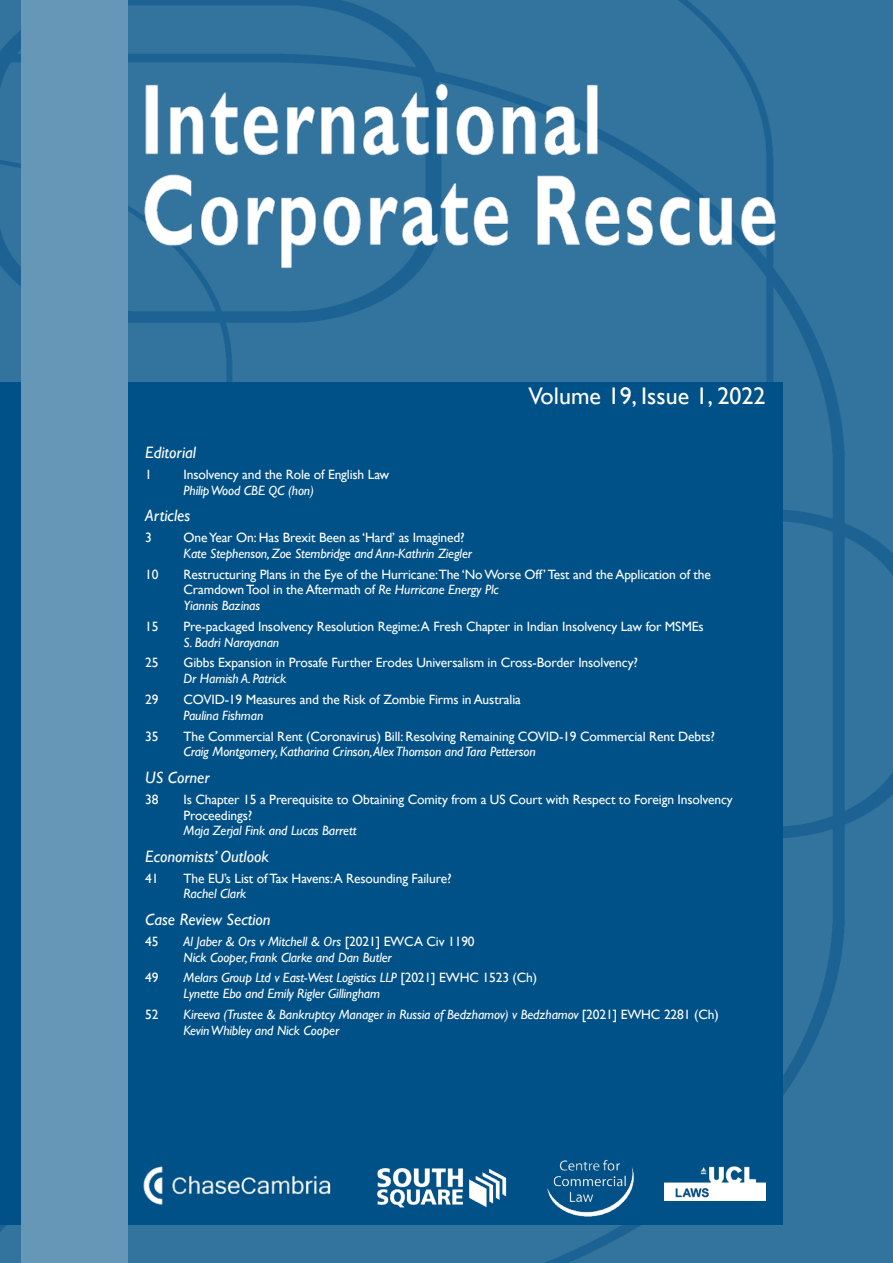
<style>
.page{position:relative;width:893px;height:1263px;background:#fff}
.page>*{position:absolute;margin:0;border:0;box-sizing:border-box;transform-origin:0 0}
.t1{font:24px "Gill Sans";color:#fff}
.t2{font:italic 16.5px "Gill Sans";color:#fff}
.t3{font:13.5px/15.8px "Gill Sans";letter-spacing:-.01em;color:#fff}
.t4{font:italic 13.5px/15.8px "Gill Sans";letter-spacing:-.01em;color:#fff}
.s1{font-style:italic}
.s2{font-style:normal}
</style>
<div class="page">
<img style="left:0;top:0;width:893px;height:1263px">
<div style="left:0;top:383px;width:782px;height:842px;background:#005187"></div>
<div style="left:21px;top:0;width:107px;height:1263px;background:#6697b7"></div>
<img style="left:137px;top:71px;width:643px;height:203px">
<img style="left:143px;top:1166px;width:188px;height:39px">
<img style="left:548px;top:1159px;width:86px;height:58px">
<img style="left:664px;top:1166px;width:101px;height:35px">
<img style="left:377px;top:1168px;width:130px;height:40px">
<h1 class="t1" style="left:528px;top:382px;width:238px">Volume 19, Issue 1, 2022</h1>
<p class="t2" style="left:145px;top:443px;width:52px">Editorial</p>
<p class="t3" style="left:145px;top:466px;width:8px">1</p>
<p class="t3" style="left:184px;top:466px;width:207px">Insolvency and the Role of English Law</p>
<p class="t4" style="left:184px;top:482px;width:132px">Philip Wood CBE QC (hon)</p>
<p class="t2" style="left:145px;top:506px;width:47px">Articles</p>
<p class="t3" style="left:145px;top:529px;width:8px">3</p>
<p class="t3" style="left:184px;top:529px;width:283px">One Year On: Has Brexit Been as ‘Hard’ as Imagined?</p>
<p class="t4" style="left:184px;top:545px;width:290px">Kate Stephenson, Zoe Stembridge and Ann-Kathrin Ziegler</p>
<p class="t3" style="left:145px;top:566px;width:15px">10</p>
<p class="t3" style="left:184px;top:566px;width:529px">Restructuring Plans in the Eye of the Hurricane:The ‘No Worse Off’ Test and the Application of the<br>Cramdown Tool in the Aftermath of <span class="s1">Re Hurricane Energy Plc<br>Yiannis Bazinas</span></p>
<p class="t3" style="left:145px;top:618px;width:15px">15</p>
<p class="t3" style="left:184px;top:618px;width:521px">Pre-packaged Insolvency Resolution Regime:A Fresh Chapter in Indian Insolvency Law for MSMEs</p>
<p class="t4" style="left:184px;top:634px;width:97px">S. Badri Narayanan</p>
<p class="t3" style="left:145px;top:655px;width:15px">25</p>
<p class="t3" style="left:184px;top:655px;width:456px">Gibbs Expansion in Prosafe Further Erodes Universalism in Cross-Border Insolvency?</p>
<p class="t4" style="left:184px;top:671px;width:104px">Dr Hamish A. Patrick</p>
<p class="t3" style="left:145px;top:691px;width:15px">29</p>
<p class="t3" style="left:184px;top:691px;width:339px">COVID-19 Measures and the Risk of Zombie Firms in Australia</p>
<p class="t4" style="left:184px;top:707px;width:81px">Paulina Fishman</p>
<p class="t3" style="left:145px;top:728px;width:15px">35</p>
<p class="t3" style="left:184px;top:728px;width:533px">The Commercial Rent (Coronavirus) Bill: Resolving Remaining COVID-19 Commercial Rent Debts?</p>
<p class="t4" style="left:184px;top:744px;width:354px">Craig Montgomery, Katharina Crinson, Alex Thomson and Tara Petterson</p>
<p class="t2" style="left:145px;top:768px;width:66px">US Corner</p>
<p class="t3" style="left:145px;top:791px;width:15px">38</p>
<p class="t3" style="left:184px;top:791px;width:551px">Is Chapter 15 a Prerequisite to Obtaining Comity from a US Court with Respect to Foreign Insolvency<br>Proceedings?</p>
<p class="t4" style="left:184px;top:823px;width:174px">Maja Zerjal Fink and Lucas Barrett</p>
<p class="t2" style="left:145px;top:847px;width:125px">Economists’ Outlook</p>
<p class="t3" style="left:145px;top:870px;width:15px">41</p>
<p class="t3" style="left:184px;top:870px;width:269px">The EU’s List of Tax Havens:A Resounding Failure?</p>
<p class="t4" style="left:184px;top:886px;width:64px">Rachel Clark</p>
<p class="t2" style="left:145px;top:910px;width:127px">Case Review Section</p>
<p class="t3" style="left:145px;top:933px;width:15px">45</p>
<p class="t4" style="left:184px;top:933px;width:293px">Al Jaber &amp; Ors v Mitchell &amp; Ors <span class="s2">[2021] EWCA Civ 1190<br></span>Nick Cooper, Frank Clarke and Dan Butler</p>
<p class="t3" style="left:145px;top:970px;width:15px">49</p>
<p class="t4" style="left:184px;top:970px;width:355px">Melars Group Ltd v East-West Logistics LLP <span class="s2">[2021] EWHC 1523 (Ch)<br></span>Lynette Ebo and Emily Rigler Gillingham</p>
<p class="t3" style="left:145px;top:1006px;width:15px">52</p>
<p class="t4" style="left:184px;top:1006px;width:537px">Kireeva (Trustee &amp; Bankruptcy Manager in Russia of Bedzhamov) v Bedzhamov <span class="s2">[2021] EWHC 2281 (Ch)<br></span>Kevin Whibley and Nick Cooper</p>
</div>
